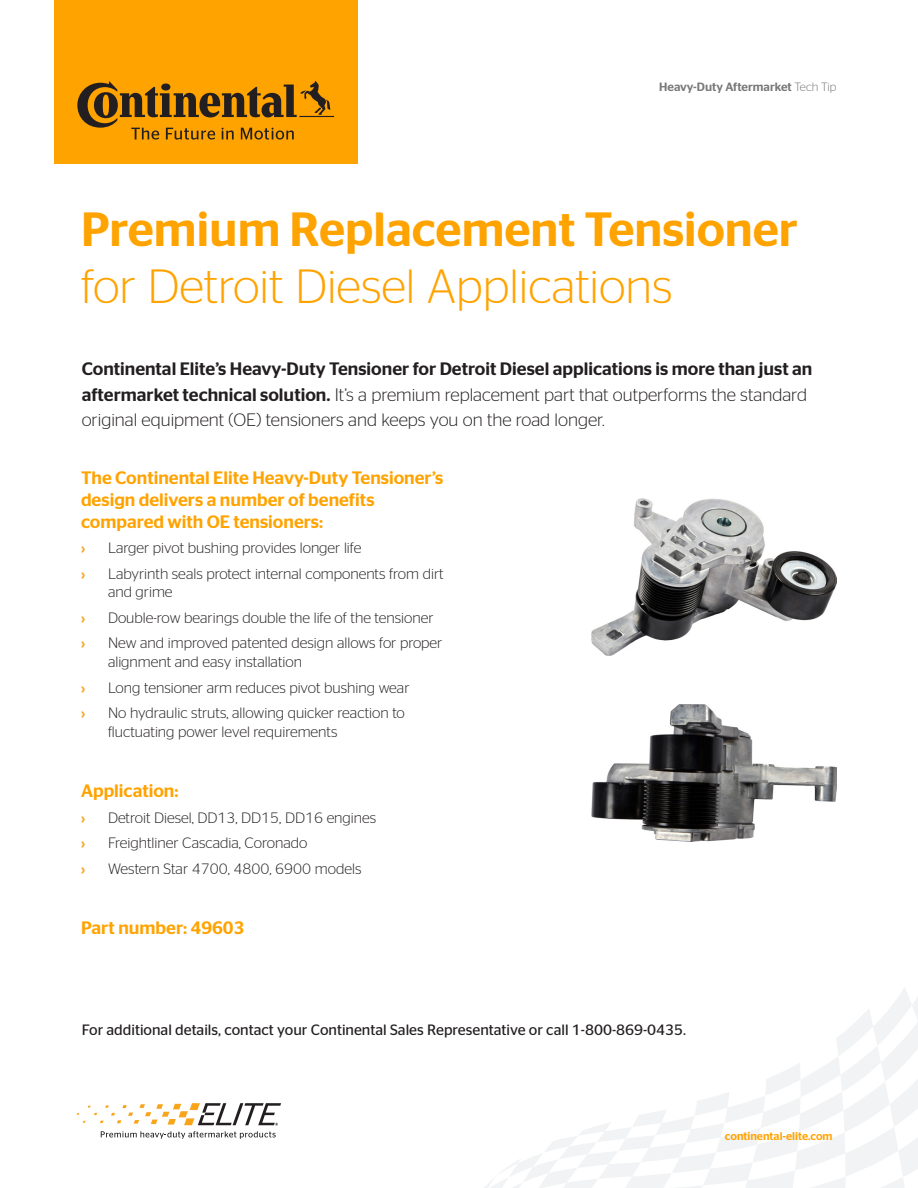
<style>
.page{position:relative;width:918px;height:1188px;background:#fff}
.page>*{position:absolute;margin:0;border:0;box-sizing:border-box;transform-origin:0 0}
.t1{font:300 48px/57.6px "Continental Stag Sans";color:#ffa300}
.t2{font:300 18px/25.5px "Continental Stag Sans";color:#231f20}
.t3{font:500 18px/21.6px "Continental Stag Sans";color:#ffa300}
.t4{font:300 15px/18.8px "Continental Stag Sans";color:#231f20}
.t5{font:15px "Continental Stag Sans";color:#231f20}
.t6{font:500 13.5px "Continental Stag Sans";color:#f8a11c}
.t7{font:500 12px "Continental Stag Sans";color:#787779}
.t8{font:500 11.25px "Continental Stag Sans";color:#ffa300}
.s1{font-weight:300}
.s2{font-weight:500}
</style>
<div class="page">
<svg style="left:484px;top:988px;width:434px;height:200px"></svg>
<div style="left:54px;top:0;width:303px;height:163px;background:#ffa300"></div>
<svg style="left:77px;top:81px;width:257px;height:59px"></svg>
<svg style="left:77px;top:1103px;width:204px;height:36px"></svg>
<img style="left:592px;top:704px;width:245px;height:137px">
<img style="left:592px;top:499px;width:245px;height:156px">
<p class="t7" style="left:659px;top:79px;width:179px">Heavy-Duty Aftermarket <span class="s1">Tech Tip</span></p>
<p class="t1" style="left:81px;top:200px;width:718px"><span class="s2">Premium Replacement Tensioner </span>for Detroit Diesel Applications</p>
<p class="t2" style="left:82px;top:356px;width:732px"><span class="s2">Continental Elite’s Heavy-Duty Tensioner for Detroit Diesel applications is more than just an aftermarket technical solution.</span> It’s a premium replacement part that outperforms the standard original equipment (OE) tensioners and keeps you on the road longer.</p>
<p class="t3" style="left:81px;top:467px;width:364px">The Continental Elite Heavy-Duty Tensioner’s design delivers a number of benefits compared with OE tensioners:</p>
<p class="t6" style="left:81px;top:541px;width:6px">›</p>
<p class="t4" style="left:108px;top:538px;width:255px">Larger pivot bushing provides longer life</p>
<p class="t6" style="left:81px;top:566px;width:6px">›</p>
<p class="t4" style="left:108px;top:564px;width:337px">Labyrinth seals protect internal components from dirt and grime</p>
<p class="t6" style="left:81px;top:610px;width:6px">›</p>
<p class="t4" style="left:108px;top:608px;width:327px">Double-row bearings double the life of the tensioner</p>
<p class="t6" style="left:81px;top:636px;width:6px">›</p>
<p class="t4" style="left:108px;top:634px;width:336px">New and improved patented design allows for proper alignment and easy installation</p>
<p class="t6" style="left:81px;top:680px;width:6px">›</p>
<p class="t4" style="left:108px;top:678px;width:303px">Long tensioner arm reduces pivot bushing wear</p>
<p class="t6" style="left:81px;top:706px;width:6px">›</p>
<p class="t4" style="left:108px;top:703px;width:298px">No hydraulic struts, allowing quicker reaction to fluctuating power level requirements</p>
<p class="t3" style="left:81px;top:780px;width:99px">Application:</p>
<p class="t6" style="left:81px;top:810px;width:6px">›</p>
<p class="t4" style="left:108px;top:808px;width:270px">Detroit Diesel, DD13, DD15, DD16 engines</p>
<p class="t6" style="left:81px;top:836px;width:6px">›</p>
<p class="t4" style="left:108px;top:834px;width:201px">Freightliner Cascadia, Coronado</p>
<p class="t6" style="left:81px;top:861px;width:6px">›</p>
<p class="t4" style="left:108px;top:859px;width:255px">Western Star 4700, 4800, 6900 models</p>
<p class="t3" style="left:81px;top:917px;width:165px">Part number: 49603</p>
<p class="t5" style="left:82px;top:1022px;width:606px">For additional details, contact your Continental Sales Representative or call 1-800-869-0435.</p>
<p class="t8" style="left:725px;top:1129px;width:109px">continental-elite.com</p>
</div>
